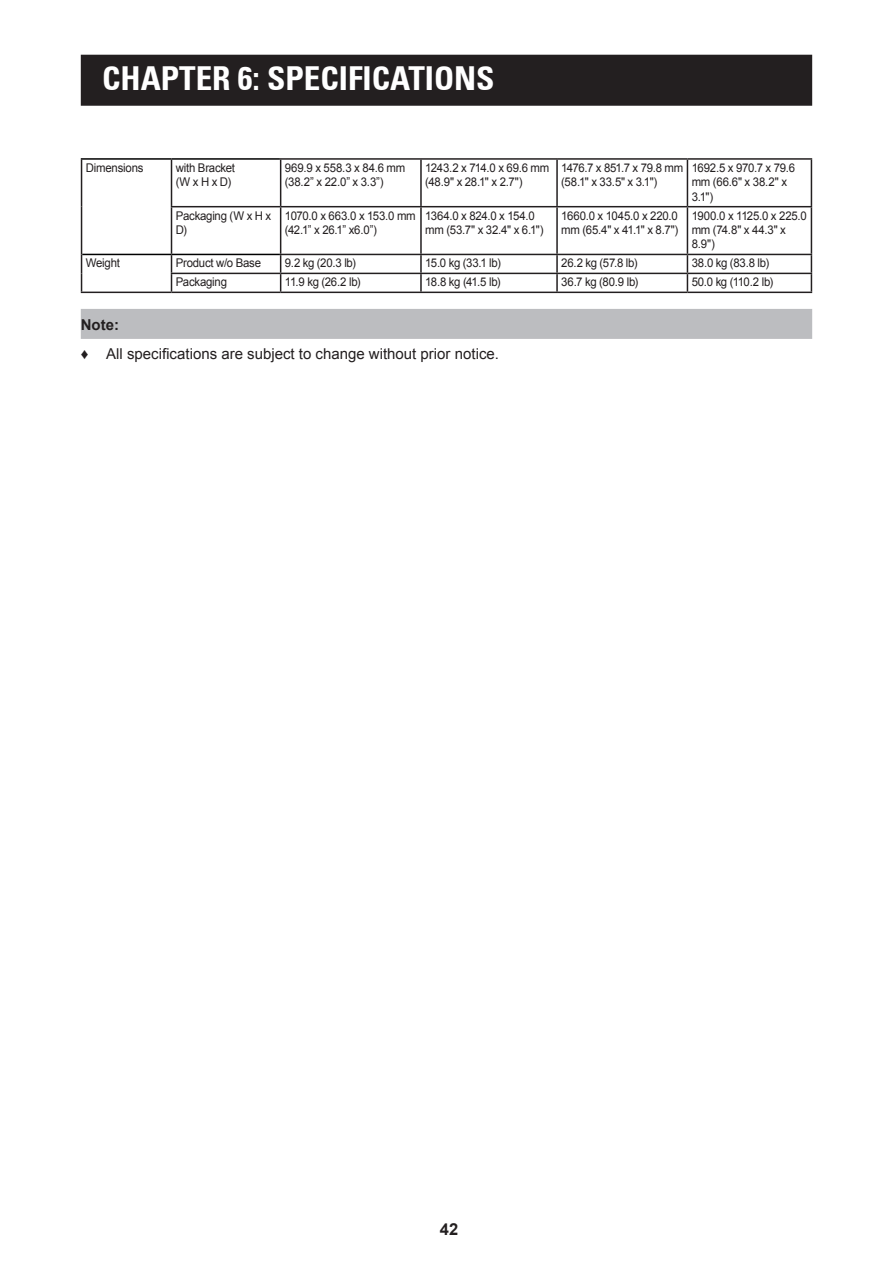
<style>
.page{position:relative;width:893px;height:1263px;background:#fff}
.page>*{position:absolute;margin:0;border:0;box-sizing:border-box;transform-origin:0 0}
.t1{font:700 condensed 33px "Univers 67";color:#fff}
.t2{font:700 16.5px "Arial";color:#231f20}
.t3{font:15px/28.2px "Arial";color:#231f20}
.t4{font:12px/14.4px "Arial";letter-spacing:-.02em;color:#231f20;scale:.95 1}
.s1{font-weight:700}
</style>
<div class="page">
<div style="left:82px;top:55px;width:729px;height:50px;background:#231f20"></div>
<div style="left:81px;top:55px;width:731px;height:51px;border:2px solid #231f20"></div>
<hr style="left:81px;top:160px;width:1px;height:47px;background:#231f20">
<hr style="left:171px;top:160px;width:1px;height:46px;background:#231f20">
<hr style="left:280px;top:160px;width:1px;height:46px;background:#231f20">
<hr style="left:420px;top:160px;width:2px;height:46px;background:#231f20">
<hr style="left:556px;top:160px;width:2px;height:46px;background:#231f20">
<hr style="left:687px;top:160px;width:1px;height:46px;background:#231f20">
<hr style="left:811px;top:160px;width:1px;height:46px;background:#231f20">
<hr style="left:81px;top:207px;width:1px;height:47px;background:#231f20">
<hr style="left:171px;top:206px;width:110px;height:1px;background:#231f20">
<hr style="left:171px;top:207px;width:1px;height:47px;background:#231f20">
<hr style="left:280px;top:207px;width:1px;height:47px;background:#231f20">
<hr style="left:420px;top:207px;width:2px;height:47px;background:#231f20">
<hr style="left:556px;top:207px;width:2px;height:47px;background:#231f20">
<hr style="left:687px;top:207px;width:1px;height:47px;background:#231f20">
<hr style="left:811px;top:207px;width:1px;height:47px;background:#231f20">
<svg style="left:81px;top:254px;width:1px;height:38px"></svg>
<hr style="left:171px;top:273px;width:110px;height:1px;background:#231f20">
<svg style="left:171px;top:255px;width:1px;height:37px"></svg>
<hr style="left:281px;top:273px;width:140px;height:1px;background:#231f20">
<svg style="left:280px;top:255px;width:1px;height:37px"></svg>
<hr style="left:421px;top:273px;width:136px;height:1px;background:#231f20">
<svg style="left:420px;top:255px;width:2px;height:37px"></svg>
<hr style="left:557px;top:273px;width:130px;height:1px;background:#231f20">
<svg style="left:556px;top:255px;width:2px;height:37px"></svg>
<hr style="left:687px;top:273px;width:125px;height:1px;background:#231f20">
<svg style="left:687px;top:255px;width:1px;height:37px"></svg>
<svg style="left:811px;top:255px;width:1px;height:37px"></svg>
<hr style="left:81px;top:292px;width:90px;height:1px;background:#231f20">
<hr style="left:171px;top:292px;width:110px;height:1px;background:#231f20">
<hr style="left:281px;top:292px;width:140px;height:1px;background:#231f20">
<hr style="left:421px;top:292px;width:136px;height:1px;background:#231f20">
<hr style="left:557px;top:292px;width:130px;height:1px;background:#231f20">
<hr style="left:687px;top:292px;width:125px;height:1px;background:#231f20">
<hr style="left:81px;top:158px;width:90px;height:2px;background:#000">
<hr style="left:171px;top:158px;width:109px;height:2px;background:#000">
<hr style="left:82px;top:254px;width:89px;height:1px;background:#000">
<hr style="left:171px;top:254px;width:109px;height:1px;background:#000">
<hr style="left:280px;top:158px;width:141px;height:2px;background:#231f20">
<hr style="left:421px;top:158px;width:136px;height:2px;background:#231f20">
<hr style="left:557px;top:158px;width:130px;height:2px;background:#231f20">
<hr style="left:687px;top:158px;width:125px;height:2px;background:#231f20">
<hr style="left:281px;top:206px;width:140px;height:1px;background:#231f20">
<hr style="left:421px;top:206px;width:136px;height:1px;background:#231f20">
<hr style="left:557px;top:206px;width:130px;height:1px;background:#231f20">
<hr style="left:687px;top:206px;width:125px;height:1px;background:#231f20">
<hr style="left:280px;top:254px;width:141px;height:1px;background:#231f20">
<hr style="left:421px;top:254px;width:136px;height:1px;background:#231f20">
<hr style="left:557px;top:254px;width:130px;height:1px;background:#231f20">
<hr style="left:687px;top:254px;width:125px;height:1px;background:#231f20">
<div style="left:81px;top:309px;width:731px;height:30px;background:#bcbdc0"></div>
<h1 class="t1" style="left:102px;top:58px;width:394px">CHAPTER 6: SPECIFICATIONS</h1>
<p class="t4" style="left:86px;top:161px;width:62px">Dimensions</p>
<p class="t4" style="left:176px;top:161px;width:64px">with Bracket (W x H x D)</p>
<p class="t4" style="left:285px;top:161px;width:128px">969.9 x 558.3 x 84.6 mm (38.2” x 22.0” x 3.3”)</p>
<p class="t4" style="left:425px;top:161px;width:132px">1243.2 x 714.0 x 69.6 mm (48.9" x 28.1" x 2.7")</p>
<p class="t4" style="left:561px;top:161px;width:130px">1476.7 x 851.7 x 79.8 mm (58.1" x 33.5" x 3.1")</p>
<p class="t4" style="left:692px;top:161px;width:110px">1692.5 x 970.7 x 79.6 mm (66.6" x 38.2" x<br>3.1")</p>
<p class="t4" style="left:176px;top:208px;width:102px">Packaging (W x H x<br>D)</p>
<p class="t4" style="left:285px;top:208px;width:139px">1070.0 x 663.0 x 153.0 mm (42.1” x 26.1” x6.0”)</p>
<p class="t4" style="left:425px;top:208px;width:126px">1364.0 x 824.0 x 154.0 mm (53.7" x 32.4" x 6.1")</p>
<p class="t4" style="left:561px;top:208px;width:125px">1660.0 x 1045.0 x 220.0 mm (65.4" x 41.1" x 8.7")</p>
<p class="t4" style="left:692px;top:208px;width:123px">1900.0 x 1125.0 x 225.0 mm (74.8" x 44.3" x<br>8.9")</p>
<p class="t4" style="left:86px;top:256px;width:37px">Weight</p>
<p class="t4" style="left:176px;top:256px;width:91px">Product w/o Base</p>
<p class="t4" style="left:285px;top:256px;width:76px">9.2 kg (20.3 lb)</p>
<p class="t4" style="left:425px;top:256px;width:81px">15.0 kg (33.1 lb)</p>
<p class="t4" style="left:561px;top:256px;width:82px">26.2 kg (57.8 lb)</p>
<p class="t4" style="left:692px;top:256px;width:83px">38.0 kg (83.8 lb)</p>
<p class="t4" style="left:176px;top:275px;width:56px">Packaging</p>
<p class="t4" style="left:285px;top:275px;width:81px">11.9 kg (26.2 lb)</p>
<p class="t4" style="left:425px;top:275px;width:81px">18.8 kg (41.5 lb)</p>
<p class="t4" style="left:561px;top:275px;width:83px">36.7 kg (80.9 lb)</p>
<p class="t4" style="left:692px;top:275px;width:87px">50.0 kg (110.2 lb)</p>
<p class="t3" style="left:81px;top:311px;width:420px"><span class="s1">Note:<br>♦</span> All specifications are subject to change without prior notice.</p>
<h2 class="t2" style="left:440px;top:1218px;width:20px">42</h2>
</div>
